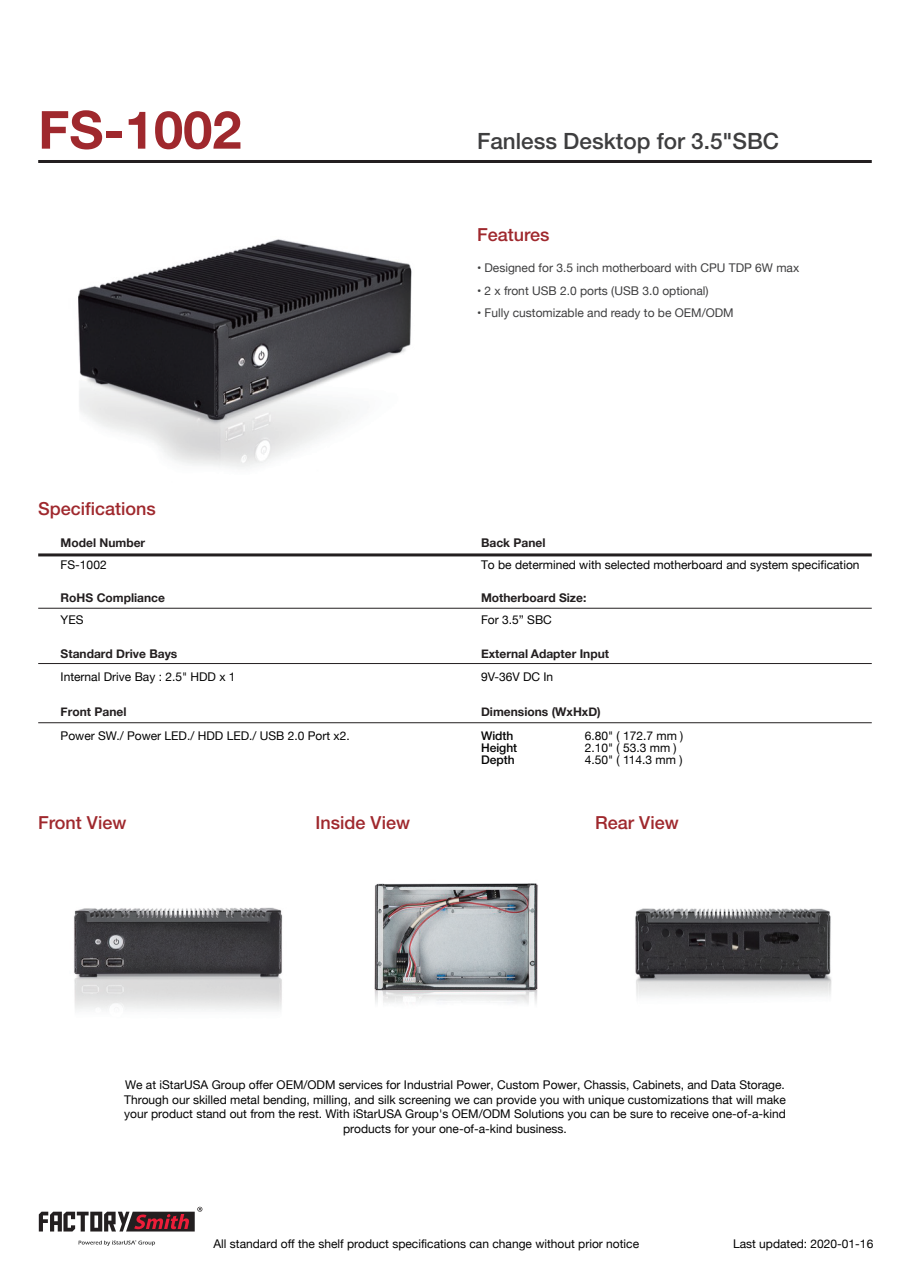
<style>
.page{position:relative;width:910px;height:1280px;background:#fff}
.page>*{position:absolute;margin:0;border:0;box-sizing:border-box;transform-origin:0 0}
.t1{font:700 52.5px "Helvetica Neue";color:#9f282d}
.t2{font:500 22.5px "Helvetica Neue";color:#3e3e3f}
.t3{font:500 18px "Helvetica Neue";color:#9f282d}
.t4{font:12px/14.4px "Helvetica Neue";color:#030303}
.t5{font:12px "Helvetica Neue";color:#3e3e3f}
.t6{font:700 12px "Helvetica Neue";color:#231f20}
.t7{font:500 12px/12px "Helvetica Neue";color:#030303}
</style>
<div class="page">
<hr style="left:38px;top:160px;width:834px;height:3px;background:#231f20">
<hr style="left:38px;top:553px;width:834px;height:3px;background:#231f20">
<hr style="left:38px;top:608px;width:834px;height:1px;background:#231f20">
<hr style="left:38px;top:663px;width:834px;height:1px;background:#231f20">
<hr style="left:38px;top:722px;width:834px;height:1px;background:#231f20">
<svg style="left:78px;top:1240px;width:77px;height:6px"></svg>
<svg style="left:39px;top:1207px;width:163px;height:24px"></svg>
<img style="left:74px;top:907px;width:209px;height:104px">
<img style="left:374px;top:883px;width:164px;height:121px">
<img style="left:78px;top:239px;width:334px;height:229px">
<img style="left:635px;top:908px;width:197px;height:90px">
<h1 class="t1" style="left:38px;top:97px;width:205px">FS-1002</h1>
<h2 class="t2" style="left:477px;top:127px;width:304px">Fanless Desktop for 3.5"SBC</h2>
<h3 class="t3" style="left:477px;top:224px;width:74px">Features</h3>
<p class="t5" style="left:477px;top:259px;width:324px">• Designed for 3.5 inch motherboard with CPU TDP 6W max</p>
<p class="t5" style="left:477px;top:282px;width:233px">• 2 x front USB 2.0 ports (USB 3.0 optional)</p>
<p class="t5" style="left:477px;top:304px;width:258px">• Fully customizable and ready to be OEM/ODM</p>
<h3 class="t3" style="left:38px;top:498px;width:119px">Specifications</h3>
<p class="t6" style="left:61px;top:535px;width:86px">Model Number</p>
<p class="t6" style="left:481px;top:535px;width:66px">Back Panel</p>
<p class="t4" style="left:61px;top:559px;width:48px">FS-1002</p>
<p class="t4" style="left:481px;top:559px;width:380px">To be determined with selected motherboard and system specification</p>
<p class="t6" style="left:61px;top:590px;width:106px">RoHS Compliance</p>
<p class="t6" style="left:481px;top:590px;width:107px">Motherboard Size:</p>
<p class="t4" style="left:61px;top:613px;width:24px">YES</p>
<p class="t4" style="left:481px;top:614px;width:72px">For 3.5” SBC</p>
<p class="t6" style="left:61px;top:646px;width:118px">Standard Drive Bays</p>
<p class="t6" style="left:481px;top:646px;width:130px">External Adapter Input</p>
<p class="t4" style="left:61px;top:670px;width:176px">Internal Drive Bay : 2.5" HDD x 1</p>
<p class="t4" style="left:481px;top:670px;width:74px">9V-36V DC In</p>
<p class="t6" style="left:61px;top:705px;width:67px">Front Panel</p>
<p class="t4" style="left:61px;top:729px;width:291px">Power SW./ Power LED./ HDD LED./ USB 2.0 Port x2.</p>
<p class="t6" style="left:481px;top:705px;width:121px">Dimensions (WxHxD)</p>
<p class="t7" style="left:481px;top:729px;width:38px">Width<br>Height<br>Depth</p>
<p class="t4" style="left:585px;top:730px;width:100px;line-height:12px">6.80" ( 172.7 mm )<br>2.10" ( 53.3 mm )<br>4.50" ( 114.3 mm )</p>
<h3 class="t3" style="left:38px;top:812px;width:90px">Front View</h3>
<h3 class="t3" style="left:316px;top:812px;width:96px">Inside View</h3>
<h3 class="t3" style="left:595px;top:812px;width:85px">Rear View</h3>
<p class="t4" style="left:124px;top:1079px;width:663px;text-align:center">We at iStarUSA Group offer OEM/ODM services for Industrial Power, Custom Power, Chassis, Cabinets, and Data Storage.<br>Through our skilled metal bending, milling, and silk screening we can provide you with unique customizations that will make your product stand out from the rest. With iStarUSA Group's OEM/ODM Solutions you can be sure to receive one-of-a-kind products for your one-of-a-kind business.</p>
<p class="t4" style="left:213px;top:1237px;width:427px">All standard off the shelf product specifications can change without prior notice</p>
<p class="t4" style="left:733px;top:1237px;width:142px">Last updated: 2020-01-16</p>
</div>
